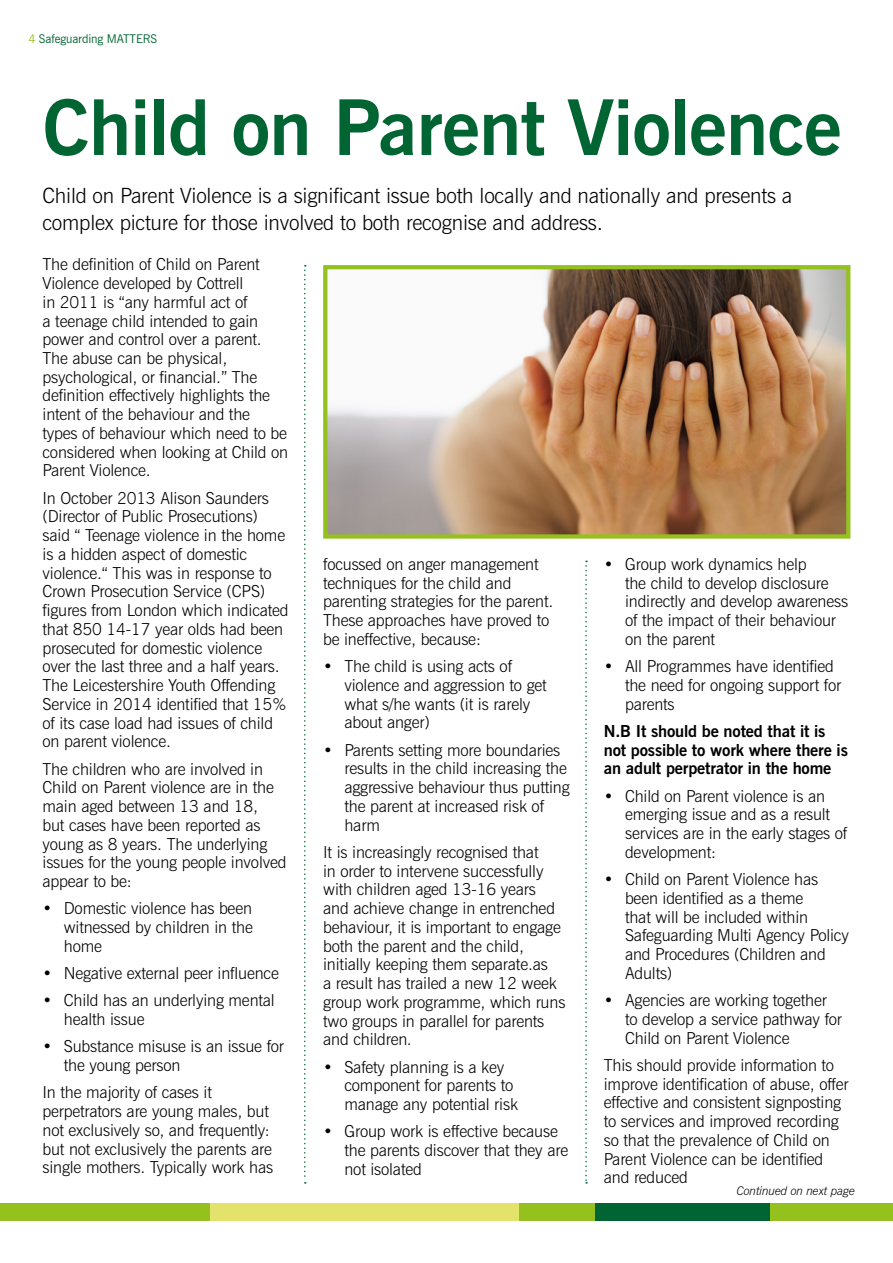
<style>
.page{position:relative;width:893px;height:1263px;background:#fff}
.page>*{position:absolute;margin:0;border:0;box-sizing:border-box;transform-origin:0 0}
.t1{font:700 76.5px "News Gothic BT";letter-spacing:-.01em;color:#006533}
.t2{font:300 21px/27px "News Gothic BT";letter-spacing:-.01em;color:#000}
.t3{font:300 16.5px/18.8px "News Gothic BT";letter-spacing:-.01em;color:#000}
.t4{font:700 16.5px/18.8px "News Gothic BT";letter-spacing:-.01em;color:#000}
.t5{font:12px "News Gothic BT";letter-spacing:-.01em;color:#006533}
.t6{font:italic 300 12px "News Gothic BT";letter-spacing:-.01em;color:#000}
.s1{color:#95c11f}
</style>
<div class="page">
<div style="left:712px;top:1203px;width:181px;height:17px;background:#95c11f"></div>
<div style="left:0;top:1203px;width:213px;height:17px;background:#95c11f"></div>
<div style="left:512px;top:1203px;width:83px;height:17px;background:#95c11f"></div>
<div style="left:210px;top:1203px;width:309px;height:17px;background:#e3e26a"></div>
<div style="left:595px;top:1203px;width:175px;height:17px;background:#006533"></div>
<img style="left:328px;top:270px;width:517px;height:264px">
<div style="left:323px;top:265px;width:527px;height:274px;border:4px solid #95c11f"></div>
<svg style="left:304px;top:265px;width:2px;height:918px"></svg>
<svg style="left:585px;top:561px;width:2px;height:622px"></svg>
<p class="t5" style="left:28px;top:32px;width:130px"><span class="s1">4</span> Safeguarding MATTERS</p>
<h1 class="t1" style="left:43px;top:81px;width:801px">Child on Parent Violence</h1>
<p class="t2" style="left:43px;top:182px;width:751px">Child on Parent Violence is a significant issue both locally and nationally and presents a complex picture for those involved to both recognise and address.</p>
<p class="t3" style="left:43px;top:255px;width:247px">The definition of Child on Parent<br>Violence developed by Cottrell<br>in 2011 is “any harmful act of<br>a teenage child intended to gain power and control over a parent.<br>The abuse can be physical, psychological, or financial.” The definition effectively highlights the intent of the behaviour and the types of behaviour which need to be considered when looking at Child on<br>Parent Violence.</p>
<p class="t3" style="left:43px;top:488px;width:248px">In October 2013 Alison Saunders (Director of Public Prosecutions) said “ Teenage violence in the home is a hidden aspect of domestic violence.“ This was in response to Crown Prosecution Service (CPS) figures from London which indicated that 850 14-17 year olds had been prosecuted for domestic violence over the last three and a half years.<br>The Leicestershire Youth Offending Service in 2014 identified that 15% of its case load had issues of child on parent violence.</p>
<p class="t3" style="left:43px;top:759px;width:245px">The children who are involved in<br>Child on Parent violence are in the main aged between 13 and 18,<br>but cases have been reported as young as 8 years. The underlying issues for the young people involved appear to be:</p>
<p class="t3" style="left:64px;top:899px;width:191px;text-align:justify;text-indent:-21px">• Domestic violence has been witnessed by children in the home</p>
<p class="t3" style="left:43px;top:964px;width:238px">• Negative external peer influence</p>
<p class="t3" style="left:64px;top:991px;width:213px;text-indent:-21px">• Child has an underlying mental health issue</p>
<p class="t3" style="left:64px;top:1037px;width:222px;text-indent:-21px">• Substance misuse is an issue for the young person</p>
<p class="t3" style="left:43px;top:1083px;width:232px">In the majority of cases it perpetrators are young males, but not exclusively so, and frequently: but not exclusively the parents are single mothers. Typically work has</p>
<p class="t3" style="left:625px;top:554px;width:225px;text-indent:-21px">• Group work dynamics help<br>the child to develop disclosure indirectly and develop awareness of the impact of their behaviour on the parent</p>
<p class="t3" style="left:625px;top:657px;width:218px;text-indent:-21px">• All Programmes have identified the need for ongoing support for parents</p>
<p class="t4" style="left:604px;top:721px;width:246px">N.B It should be noted that it is not possible to work where there is an adult perpetrator in the home</p>
<p class="t3" style="left:625px;top:786px;width:224px;text-indent:-21px">• Child on Parent violence is an emerging issue and as a result services are in the early stages of development:</p>
<p class="t3" style="left:625px;top:870px;width:225px;text-indent:-21px">• Child on Parent Violence has been identified as a theme<br>that will be included within<br>Safeguarding Multi Agency Policy and Procedures (Children and<br>Adults)</p>
<p class="t3" style="left:625px;top:991px;width:218px;text-indent:-21px">• Agencies are working together to develop a service pathway for<br>Child on Parent Violence</p>
<p class="t3" style="left:604px;top:1055px;width:246px">This should provide information to improve identification of abuse, offer effective and consistent signposting to services and improved recording so that the prevalence of Child on<br>Parent Violence can be identified and reduced</p>
<p class="t6" style="left:737px;top:1183px;width:120px">Continued on next page</p>
<p class="t3" style="left:323px;top:555px;width:232px">focussed on anger management techniques for the child and parenting strategies for the parent.<br>These approaches have proved to be ineffective, because:</p>
<p class="t3" style="left:344px;top:657px;width:204px;text-indent:-21px">• The child is using acts of violence and aggression to get what s/he wants (it is rarely about anger)</p>
<p class="t3" style="left:344px;top:740px;width:227px;text-indent:-21px">• Parents setting more boundaries results in the child increasing the aggressive behaviour thus putting the parent at increased risk of harm</p>
<p class="t3" style="left:323px;top:842px;width:244px">It is increasingly recognised that<br>in order to intervene successfully with children aged 13-16 years and achieve change in entrenched behaviour, it is important to engage both the parent and the child, initially keeping them separate.as<br>a result has trailed a new 12 week group work programme, which runs two groups in parallel for parents and children.</p>
<p class="t3" style="left:344px;top:1057px;width:175px;text-indent:-21px">• Safety planning is a key component for parents to manage any potential risk</p>
<p class="t3" style="left:344px;top:1122px;width:225px;text-indent:-21px">• Group work is effective because the parents discover that they are not isolated</p>
</div>
